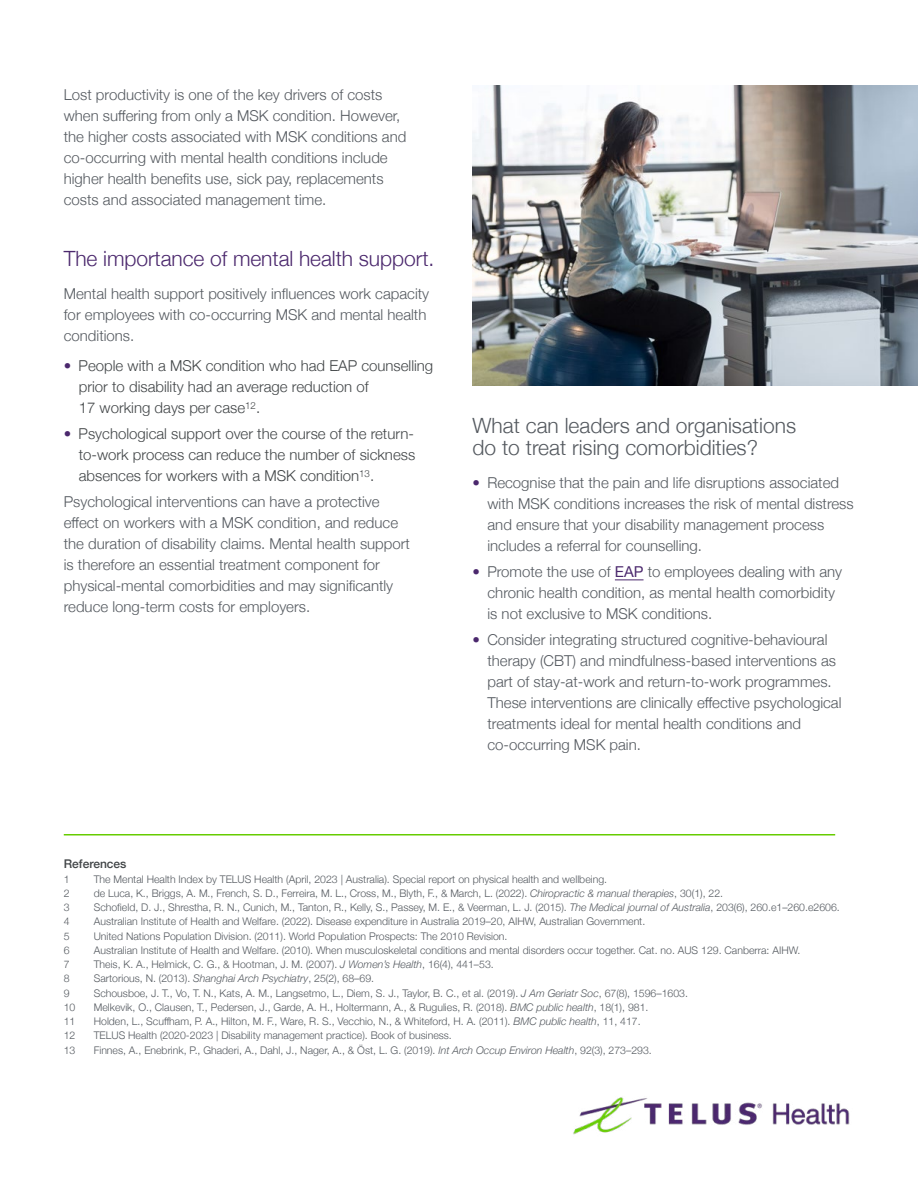
<style>
.page{position:relative;width:918px;height:1188px;background:#fff}
.page>*{position:absolute;margin:0;border:0;box-sizing:border-box;transform-origin:0 0}
.t1{font:300 21px/22.5px "Helvetica Neue";color:#54595f}
.t2{font:300 21px "Helvetica Neue";letter-spacing:-.005em;color:#4b286d}
.t3{font:300 15px/21px "Helvetica Neue";color:#54595f}
.t4{font:300 15px/21px "Helvetica Neue";color:#414547}
.t5{font:500 12px "Helvetica Neue";color:#414547}
.t6{font:300 10.5px "Helvetica Neue";color:#54595f}
.s1{color:#4b286d}
.s2{font-weight:400;color:#4b286d}
.s3{font-style:italic}
</style>
<div class="page">
<img style="left:573px;top:1097px;width:277px;height:38px">
<img style="left:472px;top:85px;width:446px;height:301px">
<svg style="left:615px;top:580px;width:29px;height:1px"></svg>
<hr style="left:64px;top:834px;width:771px;height:2px;background:#6c0">
<p class="t3" style="left:64px;top:83px;width:344px">Lost productivity is one of the key drivers of costs when suffering from only a MSK condition. However, the higher costs associated with MSK conditions and co-occurring with mental health conditions include higher health benefits use, sick pay, replacements costs and associated management time.</p>
<h1 class="t2" style="left:64px;top:242px;width:372px">The importance of mental health support.</h1>
<h2 class="t3" style="left:64px;top:282px;width:367px">Mental health support positively influences work capacity for employees with co-occurring MSK and mental health conditions.</h2>
<h2 class="t4" style="left:79px;top:354px;width:356px;text-indent:-15px"><span class="s1">•</span> People with a MSK condition who had EAP counselling prior to disability had an average reduction of<br>17 working days per case<sup>12</sup>.</h2>
<h2 class="t4" style="left:79px;top:422px;width:338px;text-align:justify;text-indent:-15px"><span class="s1">•</span> Psychological support over the course of the return&shy;to-work process can reduce the number of sickness absences for workers with a MSK condition<sup>13</sup>.</h2>
<p class="t3" style="left:64px;top:490px;width:348px">Psychological interventions can have a protective effect on workers with a MSK condition, and reduce the duration of disability claims. Mental health support is therefore an essential treatment component for physical-mental comorbidities and may significantly reduce long-term costs for employers.</p>
<h1 class="t1" style="left:472px;top:412px;width:325px">What can leaders and organisations do to treat rising comorbidities?</h1>
<h2 class="t3" style="left:488px;top:471px;width:368px;text-indent:-15px"><span class="s1">•</span> Recognise that the pain and life disruptions associated with MSK conditions increases the risk of mental distress and ensure that your disability management process includes a referral for counselling.</h2>
<h2 class="t3" style="left:488px;top:560px;width:356px;text-indent:-15px"><span class="s1">•</span> Promote the use of <span class="s2">EAP</span> to employees dealing with any chronic health condition, as mental health comorbidity is not exclusive to MSK conditions.</h2>
<p class="t3" style="left:488px;top:628px;width:355px;text-indent:-15px"><span class="s1">•</span> Consider integrating structured cognitive-behavioural therapy (CBT) and mindfulness-based interventions as part of stay-at-work and return-to-work programmes.<br>These interventions are clinically effective psychological treatments ideal for mental health conditions and co-occurring MSK pain.</p>
<p class="t5" style="left:64px;top:854px;width:64px">References</p>
<p class="t6" style="left:64px;top:870px;width:7px">1</p>
<p class="t6" style="left:94px;top:870px;width:515px">The Mental Health Index by TELUS Health (April, 2023 | Australia). Special report on physical health and wellbeing.</p>
<p class="t6" style="left:64px;top:885px;width:7px">2</p>
<p class="t6" style="left:94px;top:885px;width:631px">de Luca, K., Briggs, A. M., French, S. D., Ferreira, M. L., Cross, M., Blyth, F., &amp; March, L. (2022). <span class="s3">Chiropractic &amp; manual therapies</span>, 30(1), 22.</p>
<p class="t6" style="left:64px;top:899px;width:7px">3</p>
<p class="t6" style="left:94px;top:899px;width:747px">Schofield, D. J., Shrestha, R. N., Cunich, M., Tanton, R., Kelly, S., Passey, M. E., &amp; Veerman, L. J. (2015). <span class="s3">The Medical journal of Australia</span>, 203(6), 260.e1–260.e2606.</p>
<p class="t6" style="left:64px;top:913px;width:7px">4</p>
<p class="t6" style="left:94px;top:913px;width:553px">Australian Institute of Health and Welfare. (2022). Disease expenditure in Australia 2019–20, AIHW, Australian Government.</p>
<p class="t6" style="left:64px;top:927px;width:7px">5</p>
<p class="t6" style="left:94px;top:927px;width:415px">United Nations Population Division. (2011). World Population Prospects: The 2010 Revision.</p>
<p class="t6" style="left:64px;top:942px;width:7px">6</p>
<p class="t6" style="left:94px;top:942px;width:708px">Australian Institute of Health and Welfare. (2010). When musculoskeletal conditions and mental disorders occur together. Cat. no. AUS 129. Canberra: AIHW.</p>
<p class="t6" style="left:64px;top:956px;width:7px">7</p>
<p class="t6" style="left:94px;top:956px;width:402px">Theis, K. A., Helmick, C. G., &amp; Hootman, J. M. (2007). <span class="s3">J Women’s Health</span>, 16(4), 441–53.</p>
<p class="t6" style="left:64px;top:970px;width:7px">8</p>
<p class="t6" style="left:94px;top:970px;width:282px">Sartorious, N. (2013). <span class="s3">Shanghai Arch Psychiatry</span>, 25(2), 68–69.</p>
<p class="t6" style="left:64px;top:984px;width:7px">9</p>
<p class="t6" style="left:94px;top:984px;width:596px">Schousboe, J. T., Vo, T. N., Kats, A. M., Langsetmo, L., Diem, S. J., Taylor, B. C., et al. (2019). <span class="s3">J Am Geriatr Soc</span>, 67(8), 1596–1603.</p>
<p class="t6" style="left:64px;top:999px;width:13px">10</p>
<p class="t6" style="left:94px;top:999px;width:556px">Melkevik, O., Clausen, T., Pedersen, J., Garde, A. H., Holtermann, A., &amp; Rugulies, R. (2018). <span class="s3">BMC public health</span>, 18(1), 981.</p>
<p class="t6" style="left:64px;top:1013px;width:13px">11</p>
<p class="t6" style="left:94px;top:1013px;width:548px">Holden, L., Scuffham, P. A., Hilton, M. F., Ware, R. S., Vecchio, N., &amp; Whiteford, H. A. (2011). <span class="s3">BMC public health</span>, 11, 417.</p>
<p class="t6" style="left:64px;top:1027px;width:13px">12</p>
<p class="t6" style="left:94px;top:1027px;width:360px">TELUS Health (2020-2023 | Disability management practice). Book of business.</p>
<p class="t6" style="left:64px;top:1041px;width:13px">13</p>
<p class="t6" style="left:94px;top:1041px;width:560px">Finnes, A., Enebrink, P., Ghaderi, A., Dahl, J., Nager, A., &amp; Öst, L. G. (2019). <span class="s3">Int Arch Occup Environ Health</span>, 92(3), 273–293.</p>
</div>
